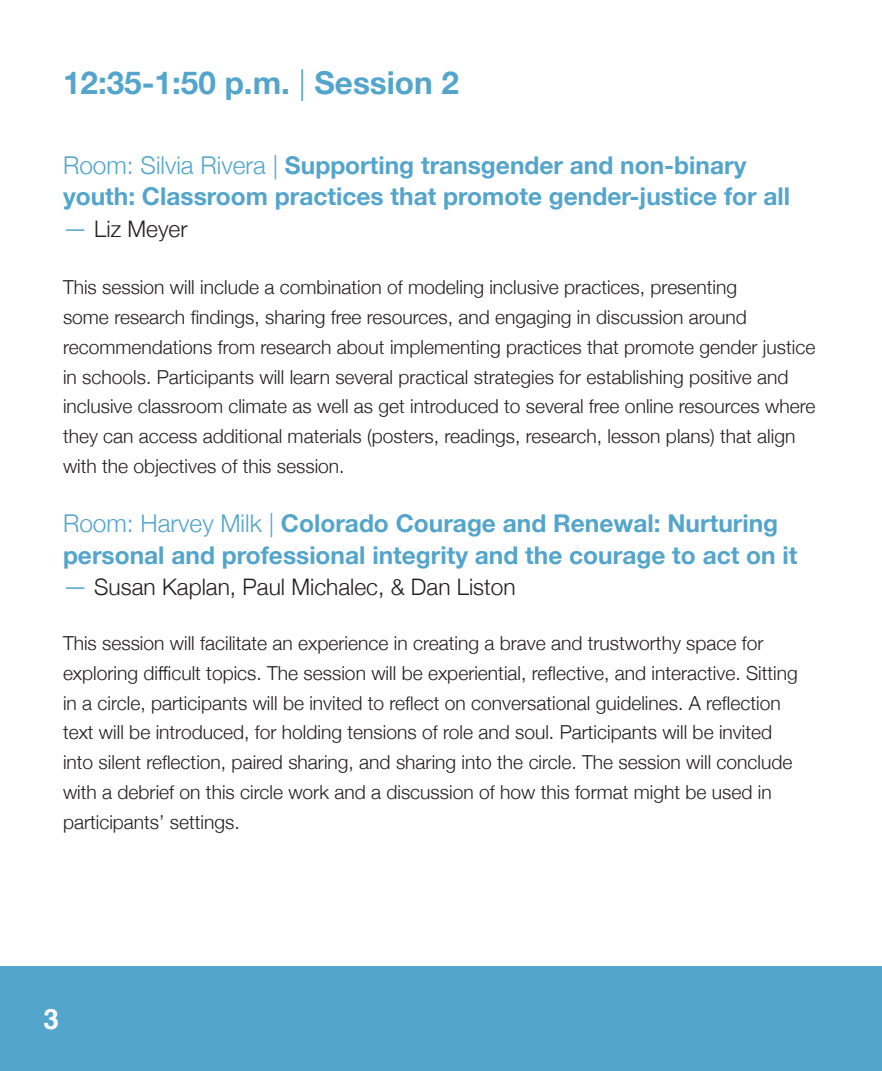
<style>
.page{position:relative;width:882px;height:1071px;background:#fff}
.page>*{position:absolute;margin:0;border:0;box-sizing:border-box;transform-origin:0 0}
.t1{font:700 31.5px "Helvetica Neue";color:#53a5cb}
.t2{font:700 28px "Helvetica";color:#fff}
.t3{font:700 24.5px/31.5px "Helvetica Neue";color:#53a5cb}
.t4{font:300 22.75px "Helvetica Neue";color:#231f20}
.t5{font:300 19.25px/29.8px "Helvetica Neue";color:#231f20}
.s1{font-weight:300}
.s2{font-size:24.5px;color:#53a5cb}
</style>
<div class="page">
<div style="left:0;top:966px;width:882px;height:105px;background:#53a5cb"></div>
<p class="t1" style="left:63px;top:58px;width:398px">12:35-1:50 p.m. <span class="s1">|</span> Session 2</p>
<p class="t3" style="left:63px;top:150px;width:729px"><span class="s1">Room: Silvia Rivera |</span> Supporting transgender and non-binary youth: Classroom practices that promote gender-justice for all</p>
<p class="t4" style="left:63px;top:210px;width:126px"><span class="s2">—</span> Liz Meyer</p>
<p class="t5" style="left:63px;top:271px;width:754px">This session will include a combination of modeling inclusive practices, presenting<br>some research findings, sharing free resources, and engaging in discussion around recommendations from research about implementing practices that promote gender justice in schools. Participants will learn several practical strategies for establishing positive and inclusive classroom climate as well as get introduced to several free online resources where they can access additional materials (posters, readings, research, lesson plans) that align with the objectives of this session.</p>
<p class="t3" style="left:63px;top:508px;width:736px"><span class="s1">Room: Harvey Milk |</span> Colorado Courage and Renewal: Nurturing personal and professional integrity and the courage to act on it</p>
<p class="t4" style="left:63px;top:569px;width:454px"><span class="s2">—</span> Susan Kaplan, Paul Michalec, &amp; Dan Liston</p>
<p class="t5" style="left:63px;top:627px;width:736px">This session will facilitate an experience in creating a brave and trustworthy space for exploring difficult topics. The session will be experiential, reflective, and interactive. Sitting in a circle, participants will be invited to reflect on conversational guidelines. A reflection text will be introduced, for holding tensions of role and soul. Participants will be invited into silent reflection, paired sharing, and sharing into the circle. The session will conclude with a debrief on this circle work and a discussion of how this format might be used in participants’ settings.</p>
<p class="t2" style="left:44px;top:997px;width:17px">3</p>
</div>
